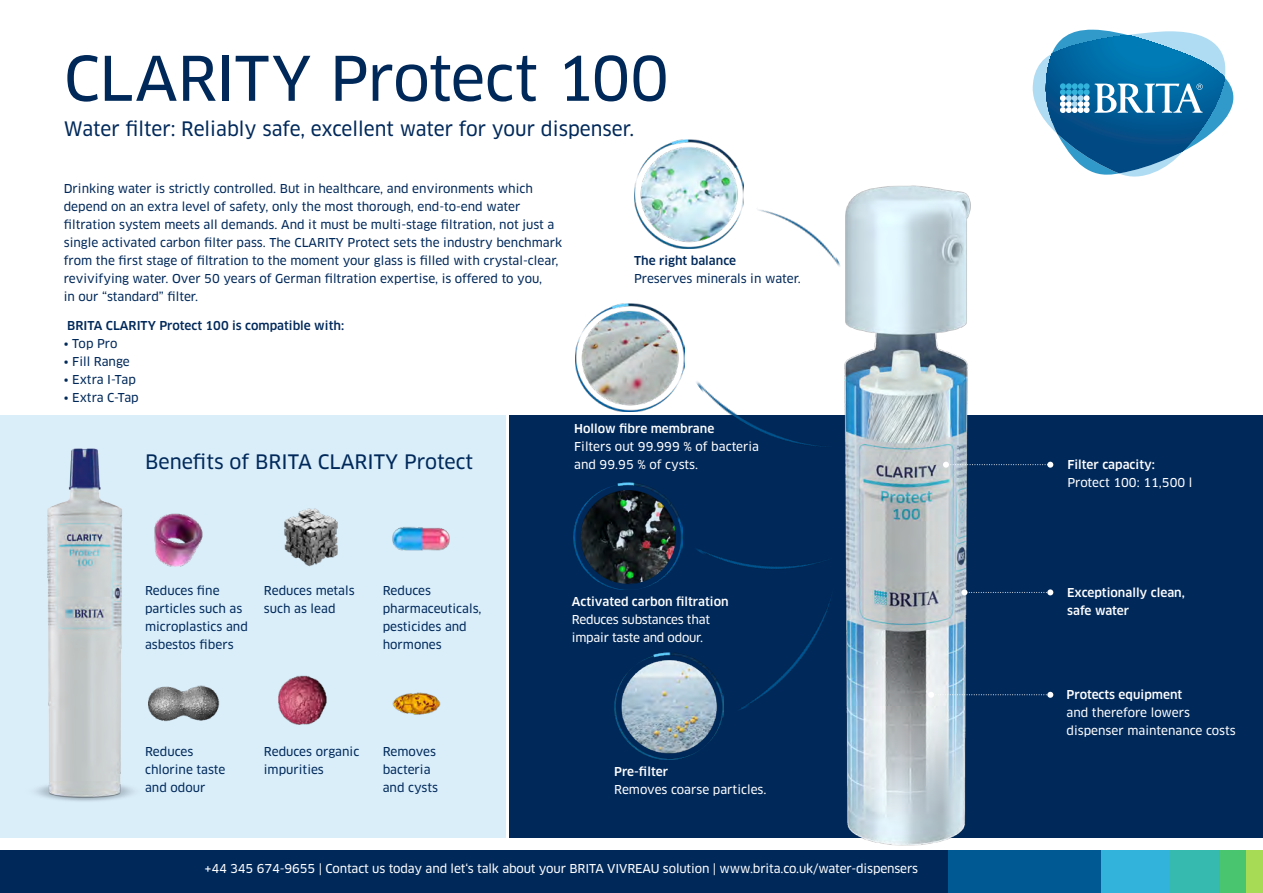
<style>
.page{position:relative;width:1263px;height:893px;background:#fff}
.page>*{position:absolute;margin:0;border:0;box-sizing:border-box;transform-origin:0 0}
.t1{font:60px "Clan Pro News";letter-spacing:-.015em;color:#00295a}
.t2{font:19.5px "Clan Pro News";color:#00295a}
.t3{font:12px/18px "Clan Pro News";color:#00295a}
.t4{font:12px/18px "Clan Pro News";letter-spacing:-.01em;color:#fff}
.t5{font:500 12px "Clan Pro";color:#00295a}
.t6{font:500 12px/18px "Clan Pro";color:#fff}
.s1{font-family:"Clan Pro";font-weight:500}
</style>
<div class="page">
<div style="left:0;top:415px;width:505px;height:423px;background:#daeefa"></div>
<div style="left:509px;top:415px;width:754px;height:423px;background:#00295a"></div>
<img style="left:844px;top:185px;width:127px;height:661px">
<img style="left:575px;top:303px;width:109px;height:109px">
<img style="left:635px;top:139px;width:109px;height:109px">
<img style="left:757px;top:209px;width:84px;height:58px">
<img style="left:573px;top:483px;width:109px;height:106px">
<img style="left:697px;top:549px;width:123px;height:20px">
<img style="left:696px;top:381px;width:130px;height:66px">
<img style="left:614px;top:652px;width:109px;height:108px">
<img style="left:703px;top:587px;width:161px;height:126px">
<img style="left:35px;top:448px;width:100px;height:353px">
<svg style="left:961px;top:589px;width:92px;height:6px"></svg>
<svg style="left:928px;top:692px;width:125px;height:6px"></svg>
<svg style="left:943px;top:462px;width:110px;height:6px"></svg>
<img style="left:129px;top:489px;width:74px;height:99px">
<img style="left:284px;top:508px;width:54px;height:59px">
<img style="left:392px;top:527px;width:58px;height:24px">
<img style="left:132px;top:650px;width:88px;height:103px">
<img style="left:278px;top:675px;width:49px;height:50px">
<img style="left:392px;top:692px;width:49px;height:23px">
<div style="left:0;top:850px;width:948px;height:43px;background:#00295a"></div>
<div style="left:948px;top:850px;width:153px;height:43px;background:#005992"></div>
<div style="left:1101px;top:850px;width:68px;height:43px;background:#31b3dc"></div>
<div style="left:1169px;top:850px;width:51px;height:43px;background:#36b9ae"></div>
<div style="left:1220px;top:850px;width:26px;height:43px;background:#48c56e"></div>
<div style="left:1246px;top:850px;width:17px;height:43px;background:#a7db55"></div>
<svg style="left:1033px;top:30px;width:200px;height:147px"></svg>
<p class="t1" style="left:64px;top:43px;width:607px">CLARITY Protect 100</p>
<p class="t2" style="left:64px;top:117px;width:572px">Water filter: Reliably safe, excellent water for your dispenser.</p>
<p class="t3" style="left:64px;top:179px;width:500px">Drinking water is strictly controlled. But in healthcare, and environments which depend on an extra level of safety, only the most thorough, end-to-end water filtration system meets all demands. And it must be multi-stage filtration, not just a single activated carbon filter pass. The CLARITY Protect sets the industry benchmark from the first stage of filtration to the moment your glass is filled with crystal-clear, revivifying water. Over 50 years of German filtration expertise, is offered to you,<br>in our “standard” filter.</p>
<p class="t5" style="left:67px;top:319px;width:278px">BRITA CLARITY Protect 100 is compatible with:</p>
<p class="t3" style="left:64px;top:335px;width:55px">• Top Pro</p>
<p class="t3" style="left:64px;top:353px;width:67px">• Fill Range</p>
<p class="t3" style="left:64px;top:371px;width:74px">• Extra I-Tap</p>
<p class="t3" style="left:64px;top:389px;width:77px">• Extra C-Tap</p>
<p class="t2" style="left:145px;top:450px;width:329px">Benefits of BRITA CLARITY Protect</p>
<p class="t3" style="left:634px;top:252px;width:168px"><span class="s1">The right balance<br></span>Preserves minerals in water.</p>
<p class="t4" style="left:574px;top:420px;width:186px"><span class="s1">Hollow fibre membrane<br></span>Filters out 99.999 % of bacteria and 99.95 % of cysts.</p>
<p class="t3" style="left:145px;top:582px;width:104px">Reduces fine particles such as microplastics and asbestos fibers</p>
<p class="t3" style="left:383px;top:582px;width:100px">Reduces pharmaceuticals, pesticides and hormones</p>
<p class="t3" style="left:264px;top:582px;width:92px">Reduces metals such as lead</p>
<p class="t3" style="left:145px;top:743px;width:82px">Reduces chlorine taste and odour</p>
<p class="t3" style="left:264px;top:743px;width:97px">Reduces organic impurities</p>
<p class="t3" style="left:383px;top:743px;width:57px">Removes bacteria and cysts</p>
<p class="t4" style="left:572px;top:593px;width:158px"><span class="s1">Activated carbon filtration<br></span>Reduces substances that impair taste and odour.</p>
<p class="t4" style="left:614px;top:763px;width:154px"><span class="s1">Pre-filter<br></span>Removes coarse particles.</p>
<p class="t4" style="left:204px;top:859px;width:715px">+44 345 674-9655 | Contact us today and let‘s talk about your BRITA VIVREAU solution | www.brita.co.uk/water-dispensers</p>
<p class="t4" style="left:1067px;top:456px;width:127px"><span class="s1">Filter capacity:<br></span>Protect 100: 11,500 l</p>
<p class="t6" style="left:1067px;top:584px;width:119px">Exceptionally clean, safe water</p>
<p class="t4" style="left:1066px;top:686px;width:171px"><span class="s1">Protects equipment<br></span>and therefore lowers dispenser maintenance costs</p>
</div>
